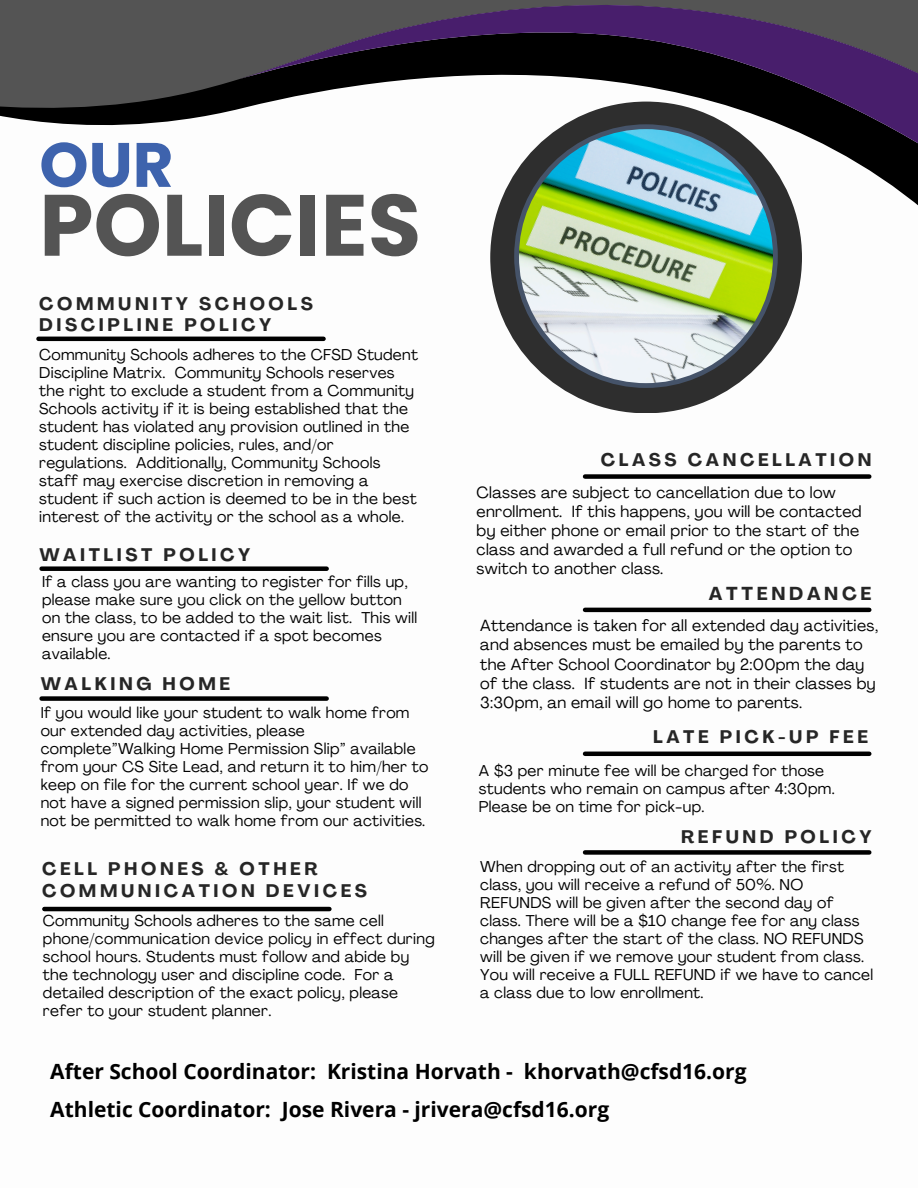
<style>
.page{position:relative;width:918px;height:1188px;background:#fff}
.page>*{position:absolute;margin:0;border:0;box-sizing:border-box;transform-origin:0 0}
.t1{font:700 86.85px "Poppins";color:#545454}
.t2{font:700 62.7px "Poppins";color:#3e63ad}
.t3{font:700 21px "Open Sans";color:#000}
.t4{font:700 18.45px "Agrandir";letter-spacing:.2em;color:#262626}
.t5{font:700 18px/21.3px "Agrandir";letter-spacing:.2em;color:#262626}
.t6{font:15.9px/19.2px "Agrandir";letter-spacing:.02em;color:#000}
.t7{font:15.45px/18px "Agrandir";letter-spacing:.02em;color:#000}
</style>
<div class="page">
<div style="left:490px;top:102px;width:312px;height:311px;background:#2e2e2e;border-radius:50%"></div>
<svg style="left:514px;top:251px;width:264px;height:137px"></svg>
<svg style="left:0;top:111px;width:918px;height:140px"></svg>
<svg style="left:0;top:0;width:239px;height:111px;fill:#545454"></svg>
<svg style="left:239px;top:0;width:679px;height:174px"></svg>
<div style="left:42px;top:566px;width:285px;height:5px;background:#000"></div>
<div style="left:42px;top:696px;width:285px;height:5px;background:#000"></div>
<hr style="left:44px;top:907px;width:285px;height:4px;background:#000">
<div style="left:585px;top:850px;width:284px;height:5px;background:#000"></div>
<hr style="left:585px;top:752px;width:284px;height:4px;background:#000">
<hr style="left:585px;top:608px;width:284px;height:4px;background:#000">
<div style="left:585px;top:474px;width:284px;height:5px;background:#000"></div>
<hr style="left:38px;top:337px;width:286px;height:4px;background:#000">
<h1 class="t2" style="left:39px;top:121px;width:136px">OUR</h1>
<h4 class="t1" style="left:39px;top:165px;width:383px">POLICIES</h4>
<h3 class="t5" style="left:39px;top:294px;width:275px">COMMUNITY SCHOOLS<br>DISCIPLINE POLICY</h3>
<p class="t7" style="left:39px;top:347px;width:380px">Community Schools adheres to the CFSD Student Discipline Matrix. Community Schools reserves the right to exclude a student from a Community Schools activity if it is being established that the student has violated any provision outlined in the student discipline policies, rules, and/or regulations. Additionally, Community Schools staff may exercise discretion in removing a student if such action is deemed to be in the best interest of the activity or the school as a whole.</p>
<p class="t5" style="left:39px;top:546px;width:213px">WAITLIST POLICY</p>
<h4 class="t7" style="left:42px;top:575px;width:377px">If a class you are wanting to register for fills up, please make sure you click on the yellow button on the class, to be added to the wait list. This will ensure you are contacted if a spot becomes available.</h4>
<h4 class="t5" style="left:41px;top:675px;width:191px">WALKING HOME</h4>
<h4 class="t7" style="left:41px;top:705px;width:389px">If you would like your student to walk home from our extended day activities, please complete”Walking Home Permission Slip” available from your CS Site Lead, and return it to him/her to keep on file for the current school year. If we do not have a signed permission slip, your student will not be permitted to walk home from our activities.</h4>
<p class="t5" style="left:42px;top:860px;width:326px">CELL PHONES &amp; OTHER<br>COMMUNICATION DEVICES</p>
<h4 class="t7" style="left:43px;top:913px;width:393px">Community Schools adheres to the same cell phone/communication device policy in effect during school hours. Students must follow and abide by the technology user and discipline code. For a detailed description of the exact policy, please refer to your student planner.</h4>
<p class="t5" style="left:601px;top:451px;width:272px">CLASS CANCELLATION</p>
<h4 class="t6" style="left:477px;top:484px;width:386px">Classes are subject to cancellation due to low enrollment. If this happens, you will be contacted by either phone or email prior to the start of the class and awarded a full refund or the option to switch to another class.</h4>
<p class="t4" style="left:709px;top:586px;width:164px">ATTENDANCE</p>
<h4 class="t6" style="left:480px;top:618px;width:399px">Attendance is taken for all extended day activities, and absences must be emailed by the parents to the After School Coordinator by 2:00pm the day of the class. If students are not in their classes by 3:30pm, an email will go home to parents.</h4>
<p class="t5" style="left:653px;top:727px;width:216px">LATE PICK-UP FEE</p>
<h4 class="t7" style="left:479px;top:763px;width:357px">A $3 per minute fee will be charged for those students who remain on campus after 4:30pm.<br>Please be on time for pick-up.</h4>
<p class="t5" style="left:681px;top:828px;width:192px">REFUND POLICY</p>
<p class="t7" style="left:480px;top:859px;width:394px">When dropping out of an activity after the first class, you will receive a refund of 50%. NO REFUNDS will be given after the second day of class. There will be a $10 change fee for any class changes after the start of the class. NO REFUNDS will be given if we remove your student from class.<br>You will receive a FULL REFUND if we have to cancel a class due to low enrollment.</p>
<p class="t3" style="left:50px;top:1057px;width:698px">After School Coordinator: Kristina Horvath - khorvath@cfsd16.org</p>
<h2 class="t3" style="left:50px;top:1094px;width:560px">Athletic Coordinator: Jose Rivera - jrivera@cfsd16.org</h2>
</div>
